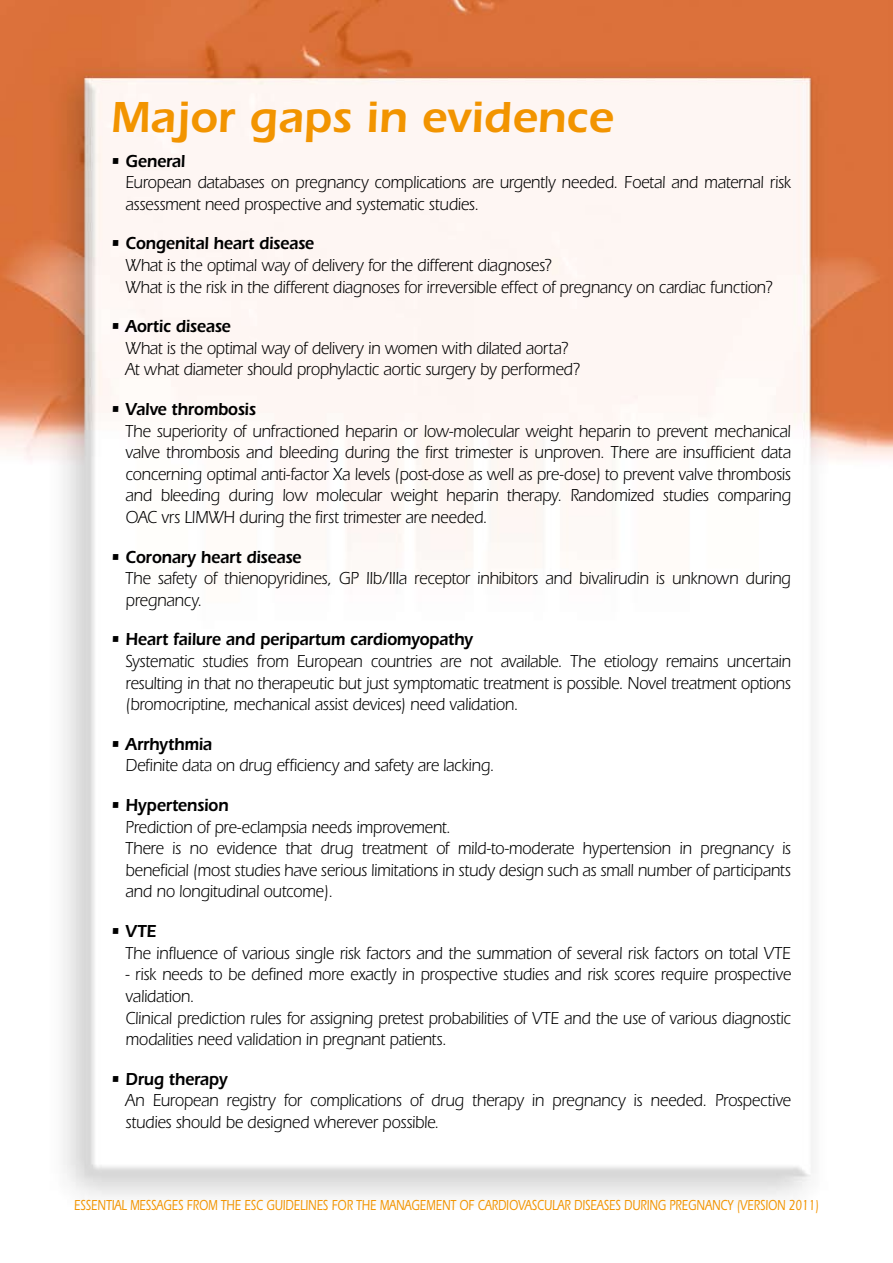
<style>
.page{position:relative;width:893px;height:1263px;background:#fff}
.page>*{position:absolute;margin:0;border:0;box-sizing:border-box;transform-origin:0 0}
.t1{font:600 45px "Itc Eras";color:#f29400}
.t2{font:18px/21.6px "Itc Eras";letter-spacing:-.015em;color:#000;scale:.9 1}
.t3{font:600 18px "Itc Eras";letter-spacing:-.01em;color:#000;scale:.9 1}
.t4{font:500 15px "Itc Eras";color:#f29400;scale:.75 1}
</style>
<div class="page">
<img style="left:0;top:0;width:893px;height:1197px">
<h1 class="t1" style="left:111px;top:91px;width:504px">Major gaps in evidence</h1>
<p class="t3" style="left:111px;top:150px;width:85px">• General</p>
<p class="t2" style="left:126px;top:172px;width:741px">European databases on pregnancy complications are urgently needed. Foetal and maternal risk assessment need prospective and systematic studies.</p>
<p class="t3" style="left:111px;top:233px;width:228px">• Congenital heart disease</p>
<p class="t2" style="left:126px;top:255px;width:721px">What is the optimal way of delivery for the different diagnoses?<br>What is the risk in the different diagnoses for irreversible effect of pregnancy on cardiac function?</p>
<p class="t3" style="left:111px;top:316px;width:135px">• Aortic disease</p>
<p class="t2" style="left:126px;top:337px;width:507px">What is the optimal way of delivery in women with dilated aorta?<br>At what diameter should prophylactic aortic surgery by performed?</p>
<p class="t3" style="left:111px;top:399px;width:163px">• Valve thrombosis</p>
<p class="t2" style="left:126px;top:420px;width:741px;text-align:justify">The superiority of unfractioned heparin or low-molecular weight heparin to prevent mechanical valve thrombosis and bleeding during the first trimester is unproven. There are insufficient data concerning optimal anti-factor Xa levels (post-dose as well as pre-dose) to prevent valve thrombosis and bleeding during low molecular weight heparin therapy. Randomized studies comparing OAC vrs LlMWH during the first trimester are needed.</p>
<p class="t3" style="left:111px;top:546px;width:213px">• Coronary heart disease</p>
<p class="t2" style="left:126px;top:568px;width:741px">The safety of thienopyridines, GP IIb/IIIa receptor inhibitors and bivalirudin is unknown during pregnancy.</p>
<p class="t3" style="left:111px;top:629px;width:404px">• Heart failure and peripartum cardiomyopathy</p>
<p class="t2" style="left:126px;top:651px;width:741px;text-align:justify">Systematic studies from European countries are not available. The etiology remains uncertain resulting in that no therapeutic but just symptomatic treatment is possible. Novel treatment options (bromocriptine, mechanical assist devices) need validation.</p>
<p class="t3" style="left:111px;top:733px;width:114px">• Arrhythmia</p>
<p class="t2" style="left:126px;top:755px;width:411px">Definite data on drug efficiency and safety are lacking.</p>
<p class="t3" style="left:111px;top:795px;width:133px">• Hypertension</p>
<p class="t2" style="left:126px;top:816px;width:741px">Prediction of pre-eclampsia needs improvement.<br>There is no evidence that drug treatment of mild-to-moderate hypertension in pregnancy is beneficial (most studies have serious limitations in study design such as small number of participants and no longitudinal outcome).</p>
<p class="t3" style="left:111px;top:921px;width:52px">• VTE</p>
<p class="t2" style="left:126px;top:942px;width:741px">The influence of various single risk factors and the summation of several risk factors on total VTE</p>
<p class="t2" style="left:126px;top:964px;width:741px">- risk needs to be defined more exactly in prospective studies and risk scores require prospective validation.<br>Clinical prediction rules for assigning pretest probabilities of VTE and the use of various diagnostic modalities need validation in pregnant patients.</p>
<p class="t3" style="left:111px;top:1068px;width:131px">• Drug therapy</p>
<p class="t2" style="left:126px;top:1090px;width:741px">An European registry for complications of drug therapy in pregnancy is needed. Prospective studies should be designed wherever possible.</p>
<p class="t4" style="left:74px;top:1197px;width:994px">ESSENTIAL MESSAGES FROM THE ESC GUIDELINES FOR THE MANAGEMENT OF CARDIOVASCULAR DISEASES DURING PREGNANCY (VERSION 2011)</p>
</div>
